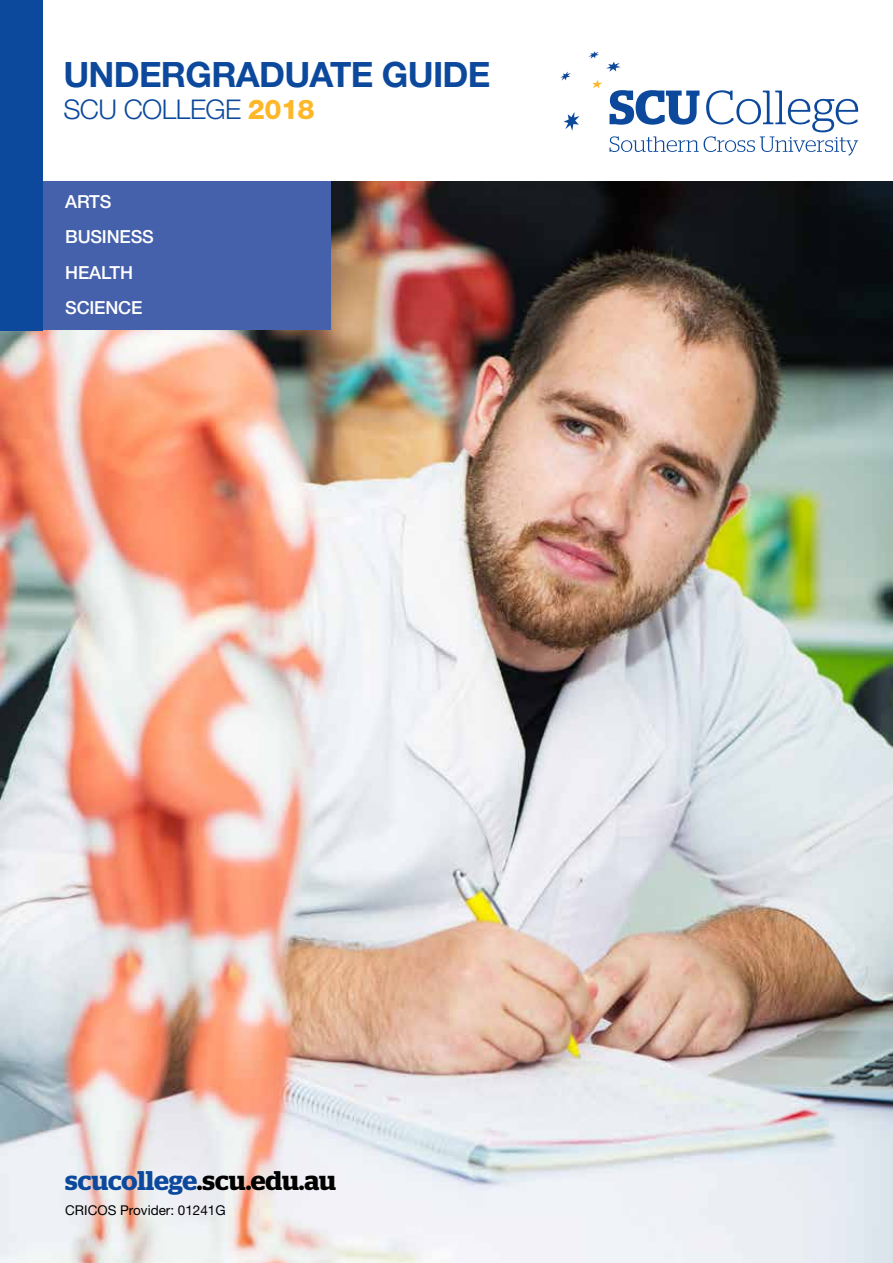
<style>
.page{position:relative;width:893px;height:1263px;background:#fff}
.page>*{position:absolute;margin:0;border:0;box-sizing:border-box;transform-origin:0 0}
.t1{font:700 34.95px "Helvetica Neue LT Std";letter-spacing:-.02em;color:#0c499c}
.t2{font:300 27.15px "Helvetica Neue LT Std";letter-spacing:-.02em;color:#0c499c}
.t3{font:600 27px "Stag";letter-spacing:-.005em;color:#000}
.t4{font:500 18px/35.2px "Helvetica Neue LT Std";letter-spacing:-.01em;color:#fff}
.t5{font:13.5px "Helvetica Neue LT Std";color:#000}
.s1{font-weight:800;color:#fdb728}
.s2{color:#0c499c}
</style>
<div class="page">
<svg style="left:588px;top:51px;width:11px;height:8px"></svg>
<svg style="left:564px;top:112px;width:16px;height:19px"></svg>
<svg style="left:560px;top:72px;width:11px;height:9px"></svg>
<svg style="left:606px;top:62px;width:15px;height:10px"></svg>
<svg style="left:592px;top:80px;width:11px;height:8px"></svg>
<svg style="left:609px;top:90px;width:249px;height:65px"></svg>
<img style="left:0;top:182px;width:893px;height:1081px">
<div style="left:0;top:182px;width:330px;height:148px;background:#4661ab"></div>
<div style="left:0;top:0;width:42px;height:330px;background:#0c499c"></div>
<h1 class="t1" style="left:63px;top:53px;width:429px">UNDERGRADUATE GUIDE</h1>
<h2 class="t2" style="left:63px;top:92px;width:253px">SCU COLLEGE <span class="s1">2018</span></h2>
<p class="t4" style="left:65px;top:184px;width:90px">ARTS<br>BUSINESS<br>HEALTH<br>SCIENCE</p>
<h3 class="t3" style="left:65px;top:1165px;width:272px"><span class="s2">scucollege</span>.scu.edu.au</h3>
<p class="t5" style="left:65px;top:1202px;width:162px">CRICOS Provider: 01241G</p>
</div>
